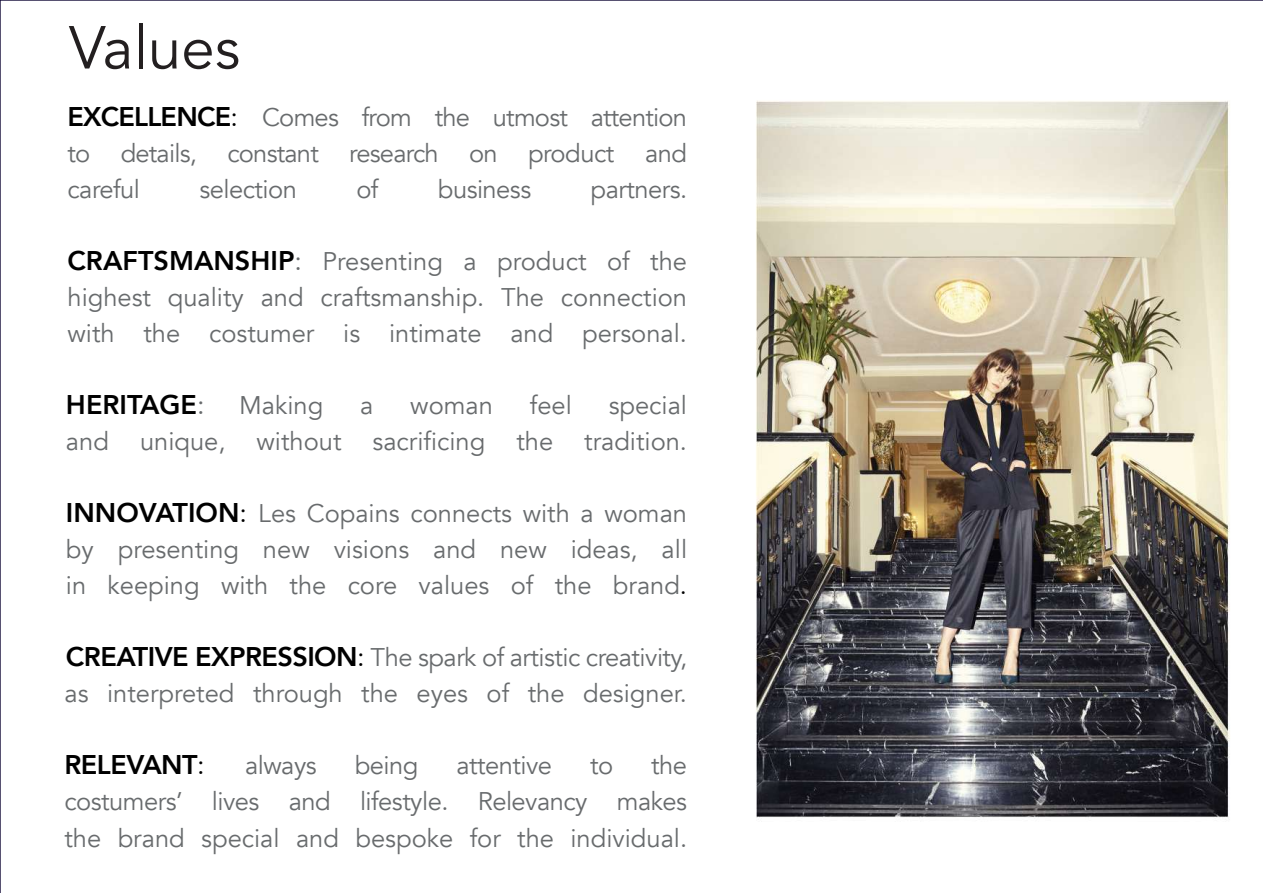
<style>
.page{position:relative;width:1263px;height:893px;background:#fff}
.page>*{position:absolute;margin:0;border:0;box-sizing:border-box;transform-origin:0 0}
.t1{font:60px "Avenir";color:#231f20}
.t2{font:800 27px "Avenir";color:#000}
.t3{font:800 27px "Avenir";letter-spacing:-.02em;color:#000}
.t4{font:25.5px/36px "Avenir";color:#686b6d;text-align:justify}
.t5{font:25.5px "Avenir";letter-spacing:-.02em;color:#686b6d}
.s1{font-weight:800;font-size:27px;color:#000}
.s2{font-size:27px;color:#000}
.s3{font-size:27px}
.s4{font-weight:400;color:#686b6d}
.s5{color:#000}
.s6{font-weight:400}
</style>
<div class="page">
<img style="left:756px;top:101px;width:474px;height:719px">
<h1 class="t1" style="left:69px;top:12px;width:173px">Values</h1>
<p class="t4" style="left:67px;top:99px;width:621px"><span class="s1">EXCELLENCE</span><span class="s2">:</span> Comes from the utmost attention to details, constant research on product and careful</p>
<p class="t5" style="left:199px;top:174px;width:99px">selection</p>
<p class="t4" style="left:356px;top:171px;width:24px">of</p>
<p class="t5" style="left:438px;top:174px;width:95px">business</p>
<p class="t5" style="left:591px;top:174px;width:98px">partners.</p>
<p class="t4" style="left:67px;top:243px;width:621px"><span class="s1">CRAFTSMANSHIP</span><span class="s3">:</span> Presenting a product of the highest quality and craftsmanship. The connection with the costumer is intimate and personal.</p>
<p class="t2" style="left:66px;top:383px;width:140px">HERITAGE<span class="s4">:</span></p>
<p class="t4" style="left:239px;top:387px;width:86px">Making</p>
<p class="t4" style="left:360px;top:387px;width:15px">a</p>
<p class="t4" style="left:410px;top:387px;width:84px">woman</p>
<p class="t4" style="left:530px;top:387px;width:44px">feel</p>
<p class="t4" style="left:66px;top:387px;width:623px;text-align:right">special<br>and unique, without sacrificing the tradition.</p>
<p class="t4" style="left:66px;top:495px;width:623px"><span class="s1">INNOVATION</span><span class="s2">:</span> Les Copains connects with a woman by presenting new visions and new ideas, all in keeping with the core values of the brand<span class="s5">.</span></p>
<p class="t4" style="left:64px;top:639px;width:624px"><span class="s1">CREATIVE EXPRESSION</span><span class="s2">:</span> The spark of artistic creativity, as interpreted through the eyes of the designer.</p>
<p class="t4" style="left:64px;top:747px;width:624px;line-height:36.8px;text-indent:587px">the costumers’ lives and lifestyle. Relevancy makes the brand special and bespoke for the individual.</p>
<p class="t3" style="left:64px;top:743px;width:142px">RELEVANT<span class="s6">:</span></p>
<p class="t4" style="left:245px;top:747px;width:73px">always</p>
<p class="t4" style="left:355px;top:747px;width:65px">being</p>
<p class="t5" style="left:456px;top:750px;width:97px">attentive</p>
<p class="t4" style="left:590px;top:747px;width:25px">to</p>
</div>
